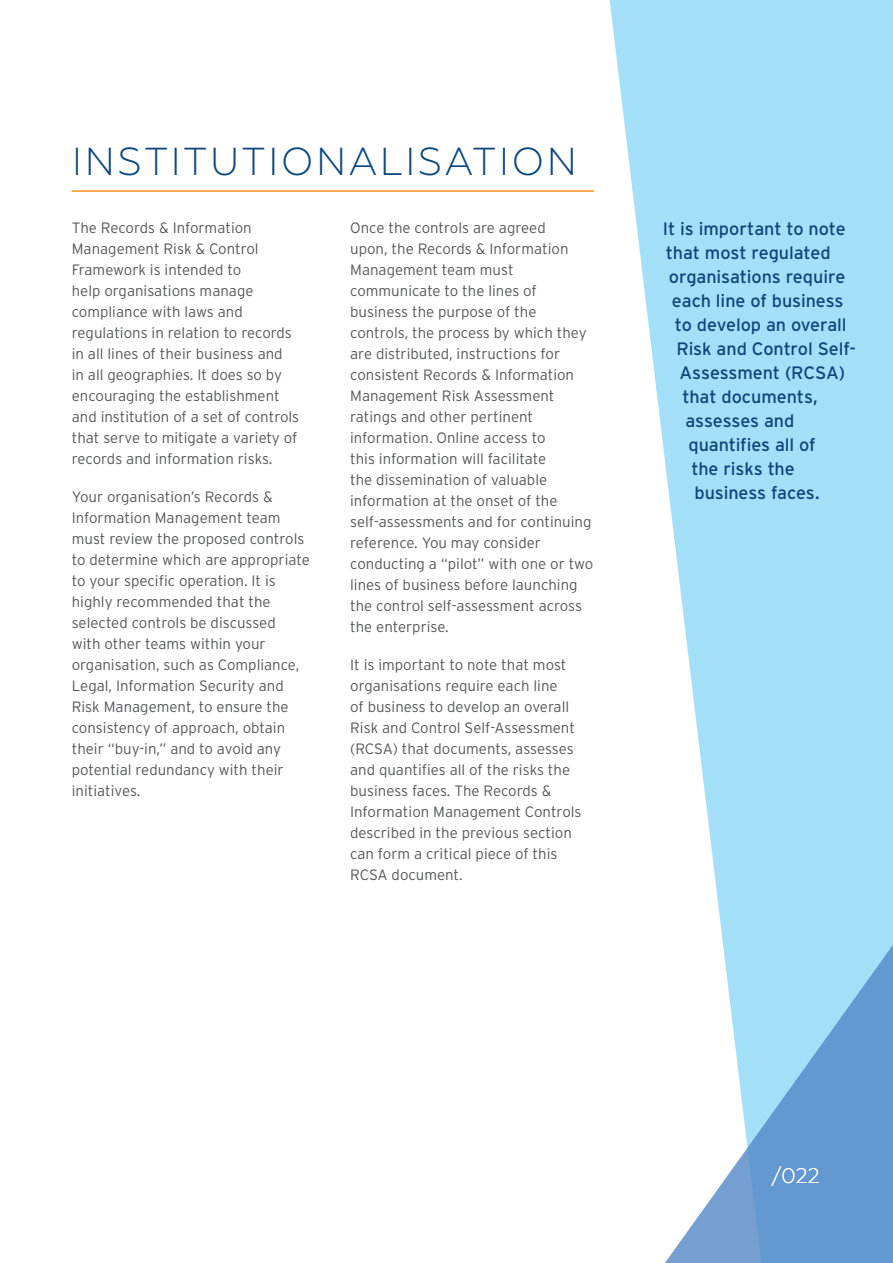
<style>
.page{position:relative;width:893px;height:1263px;background:#fff}
.page>*{position:absolute;margin:0;border:0;box-sizing:border-box;transform-origin:0 0}
.t1{font:300 39px "Geometria";letter-spacing:.055em;color:#0d477c}
.t2{font:300 21px "Geometria";color:#fff}
.t3{font:18px "Interstate";letter-spacing:-.005em;color:#0d477c}
.t4{font:300 15px/21px "Interstate";color:#57585a}
</style>
<div class="page">
<svg style="left:609px;top:0;width:284px;height:927px;fill:#a3dff8"></svg>
<svg style="left:665px;top:927px;width:228px;height:336px"></svg>
<hr style="left:72px;top:190px;width:522px;height:2px;background:#f7931d">
<h1 class="t1" style="left:72px;top:139px;width:506px">INSTITUTIONALISATION</h1>
<p class="t4" style="left:72px;top:217px;width:229px">The Records &amp; Information<br>Management Risk &amp; Control<br>Framework is intended to<br>help organisations manage compliance with laws and regulations in relation to records in all lines of their business and<br>in all geographies. It does so by encouraging the establishment and institution of a set of controls that serve to mitigate a variety of records and information risks.</p>
<p class="t4" style="left:72px;top:486px;width:240px">Your organisation’s Records &amp;<br>Information Management team must review the proposed controls to determine which are appropriate to your specific operation. It is highly recommended that the selected controls be discussed<br>with other teams within your organisation, such as Compliance,<br>Legal, Information Security and<br>Risk Management, to ensure the consistency of approach, obtain their “buy-in,” and to avoid any potential redundancy with their initiatives.</p>
<p class="t4" style="left:350px;top:217px;width:245px">Once the controls are agreed<br>upon, the Records &amp; Information<br>Management team must communicate to the lines of business the purpose of the controls, the process by which they are distributed, instructions for consistent Records &amp; Information<br>Management Risk Assessment ratings and other pertinent information. Online access to<br>this information will facilitate<br>the dissemination of valuable information at the onset of the self-assessments and for continuing reference. You may consider conducting a “pilot” with one or two lines of business before launching the control self-assessment across the enterprise.</p>
<p class="t4" style="left:350px;top:654px;width:233px">It is important to note that most organisations require each line<br>of business to develop an overall<br>Risk and Control Self-Assessment (RCSA) that documents, assesses and quantifies all of the risks the business faces. The Records &amp;<br>Information Management Controls described in the previous section can form a critical piece of this<br>RCSA document.</p>
<p class="t3" style="left:663px;top:218px;width:184px">It is important to note</p>
<p class="t3" style="left:666px;top:242px;width:166px">that most regulated</p>
<p class="t3" style="left:669px;top:266px;width:178px">organisations require</p>
<p class="t3" style="left:672px;top:290px;width:173px">each line of business</p>
<p class="t3" style="left:675px;top:314px;width:173px">to develop an overall</p>
<p class="t3" style="left:676px;top:338px;width:181px">Risk and Control Self-</p>
<p class="t3" style="left:679px;top:362px;width:167px">Assessment (RCSA)</p>
<p class="t3" style="left:682px;top:386px;width:137px">that documents,</p>
<p class="t3" style="left:685px;top:410px;width:111px">assesses and</p>
<p class="t3" style="left:688px;top:434px;width:129px">quantifies all of</p>
<p class="t3" style="left:691px;top:458px;width:105px">the risks the</p>
<p class="t3" style="left:694px;top:482px;width:127px">business faces.</p>
<h2 class="t2" style="left:771px;top:1163px;width:50px">/022</h2>
</div>
